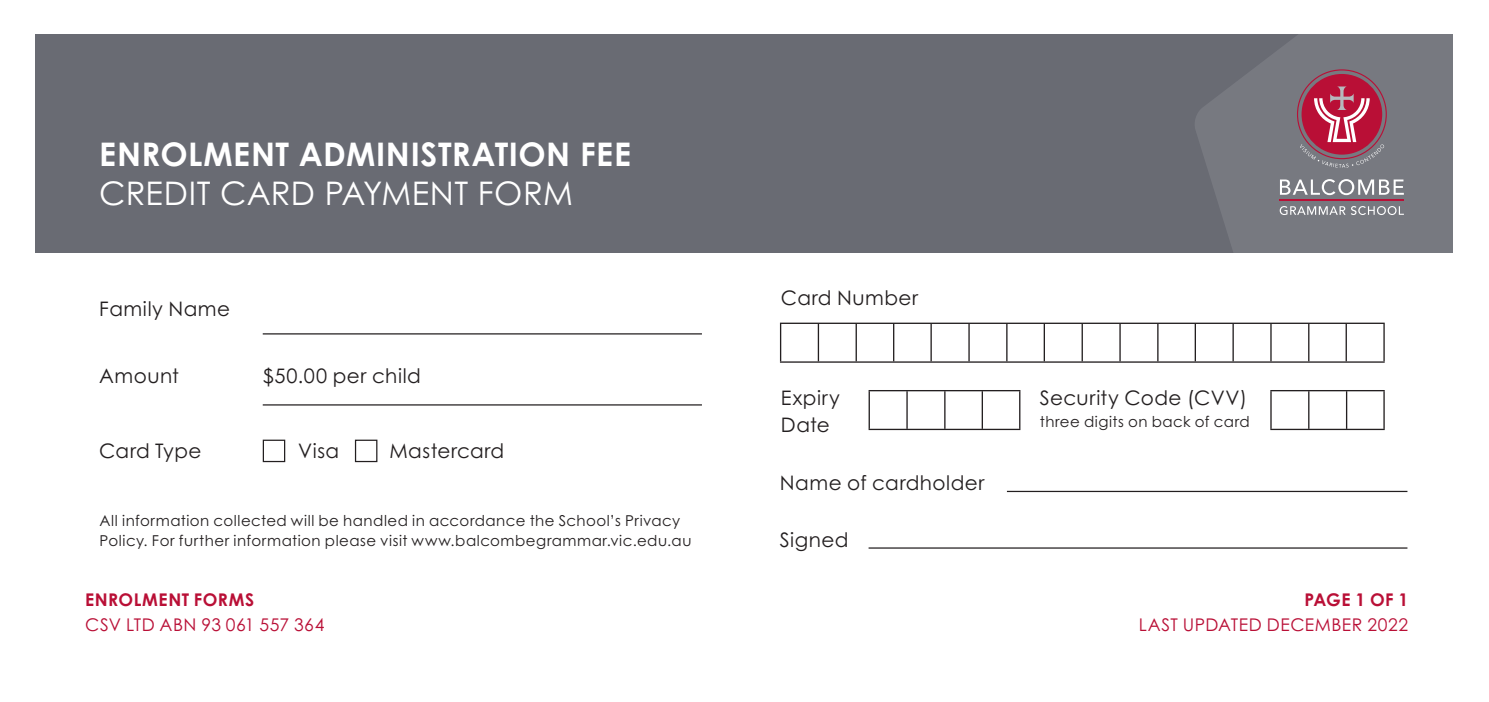
<style>
.page{position:relative;width:1489px;height:702px;background:#fff}
.page>*{position:absolute;margin:0;border:0;box-sizing:border-box;transform-origin:0 0}
.t1{font:700 32.5px "Century Gothic Pro";letter-spacing:.02em;color:#fff}
.t2{font:32.5px "Century Gothic Pro";letter-spacing:.01em;color:#fff}
.t3{font:20px/27.5px "Century Gothic Pro";letter-spacing:.025em;color:#231f20}
.t4{font:17.5px "Century Gothic Pro";letter-spacing:.03em;color:#b90f36}
.t5{font:700 17.5px "Century Gothic Pro";letter-spacing:.025em;color:#b90f36}
.t6{font:15px/20px "Century Gothic Pro";letter-spacing:.03em;color:#231f20}
</style>
<div class="page">
<div style="left:35px;top:34px;width:1418px;height:220px;background:#696b73"></div>
<svg style="left:1192px;top:34px;width:261px;height:515px"></svg>
<div style="left:35px;top:254px;width:1453px;height:119px;background:#fff"></div>
<hr style="left:263px;top:333px;width:439px;height:1px;background:#231f20">
<div style="left:263px;top:439px;width:22px;height:23px;border:1px solid #231f20"></div>
<div style="left:355px;top:439px;width:22px;height:23px;border:1px solid #231f20"></div>
<hr style="left:868px;top:547px;width:539px;height:1px;background:#231f20">
<hr style="left:1006px;top:491px;width:401px;height:1px;background:#231f20">
<hr style="left:780px;top:361px;width:604px;height:2px;background:#231f20">
<hr style="left:780px;top:324px;width:1px;height:37px;background:#231f20">
<hr style="left:930px;top:324px;width:1px;height:37px;background:#231f20">
<hr style="left:1081px;top:324px;width:1px;height:37px;background:#231f20">
<hr style="left:1232px;top:324px;width:1px;height:37px;background:#231f20">
<hr style="left:817px;top:324px;width:2px;height:37px;background:#231f20">
<hr style="left:855px;top:324px;width:1px;height:37px;background:#231f20">
<hr style="left:893px;top:324px;width:1px;height:37px;background:#231f20">
<hr style="left:968px;top:324px;width:1px;height:37px;background:#231f20">
<hr style="left:1006px;top:324px;width:1px;height:37px;background:#231f20">
<hr style="left:1043px;top:324px;width:1px;height:37px;background:#231f20">
<hr style="left:1119px;top:324px;width:1px;height:37px;background:#231f20">
<hr style="left:1157px;top:324px;width:1px;height:37px;background:#231f20">
<hr style="left:1194px;top:324px;width:1px;height:37px;background:#231f20">
<hr style="left:1270px;top:324px;width:1px;height:37px;background:#231f20">
<hr style="left:1307px;top:324px;width:2px;height:37px;background:#231f20">
<hr style="left:1345px;top:324px;width:1px;height:37px;background:#231f20">
<hr style="left:1383px;top:324px;width:1px;height:37px;background:#231f20">
<hr style="left:780px;top:322px;width:604px;height:2px;background:#231f20">
<hr style="left:868px;top:429px;width:152px;height:1px;background:#231f20">
<hr style="left:868px;top:391px;width:1px;height:38px;background:#231f20">
<hr style="left:1019px;top:391px;width:1px;height:38px;background:#231f20">
<hr style="left:906px;top:391px;width:1px;height:38px;background:#231f20">
<hr style="left:944px;top:391px;width:1px;height:38px;background:#231f20">
<hr style="left:981px;top:391px;width:1px;height:38px;background:#231f20">
<hr style="left:868px;top:390px;width:152px;height:1px;background:#231f20">
<hr style="left:1270px;top:429px;width:114px;height:1px;background:#231f20">
<hr style="left:1270px;top:391px;width:1px;height:38px;background:#231f20">
<hr style="left:1307px;top:391px;width:2px;height:38px;background:#231f20">
<hr style="left:1345px;top:391px;width:2px;height:38px;background:#231f20">
<hr style="left:1383px;top:391px;width:1px;height:38px;background:#231f20">
<hr style="left:1270px;top:390px;width:114px;height:1px;background:#231f20">
<hr style="left:263px;top:404px;width:439px;height:1px;background:#231f20">
<svg style="left:1279px;top:179px;width:124px;height:16px"></svg>
<svg style="left:1279px;top:206px;width:124px;height:9px"></svg>
<hr style="left:1279px;top:200px;width:124px;height:1px;background:#b90f36">
<svg style="left:1296px;top:69px;width:90px;height:99px"></svg>
<h1 class="t1" style="left:99px;top:134px;width:533px">ENROLMENT ADMINISTRATION FEE</h1>
<h1 class="t2" style="left:99px;top:173px;width:475px">CREDIT CARD PAYMENT FORM</h1>
<h2 class="t3" style="left:99px;top:295px;width:132px">Family Name</h2>
<h2 class="t3" style="left:99px;top:362px;width:81px">Amount</h2>
<h2 class="t3" style="left:263px;top:362px;width:160px">$50.00 per child</h2>
<h2 class="t3" style="left:99px;top:436px;width:104px">Card Type</h2>
<h2 class="t3" style="left:298px;top:436px;width:42px">Visa</h2>
<h2 class="t3" style="left:389px;top:436px;width:116px">Mastercard</h2>
<p class="t6" style="left:100px;top:510px;width:593px">All information collected will be handled in accordance the School’s Privacy<br>Policy. For further information please visit www.balcombegrammar.vic.edu.au</p>
<h2 class="t3" style="left:781px;top:284px;width:139px">Card Number</h2>
<h2 class="t3" style="left:781px;top:383px;width:60px">Expiry<br>Date</h2>
<h2 class="t3" style="left:780px;top:468px;width:206px">Name of cardholder</h2>
<h2 class="t3" style="left:780px;top:525px;width:70px">Signed</h2>
<h2 class="t3" style="left:1039px;top:383px;width:209px">Security Code (CVV)</h2>
<p class="t6" style="left:1039px;top:411px;width:211px">three digits on back of card</p>
<p class="t5" style="left:85px;top:588px;width:171px">ENROLMENT FORMS</p>
<p class="t5" style="left:1304px;top:588px;width:105px">PAGE 1 OF 1</p>
<p class="t4" style="left:85px;top:614px;width:241px">CSV LTD ABN 93 061 557 364</p>
<p class="t4" style="left:1138px;top:614px;width:271px">LAST UPDATED DECEMBER 2022</p>
</div>
